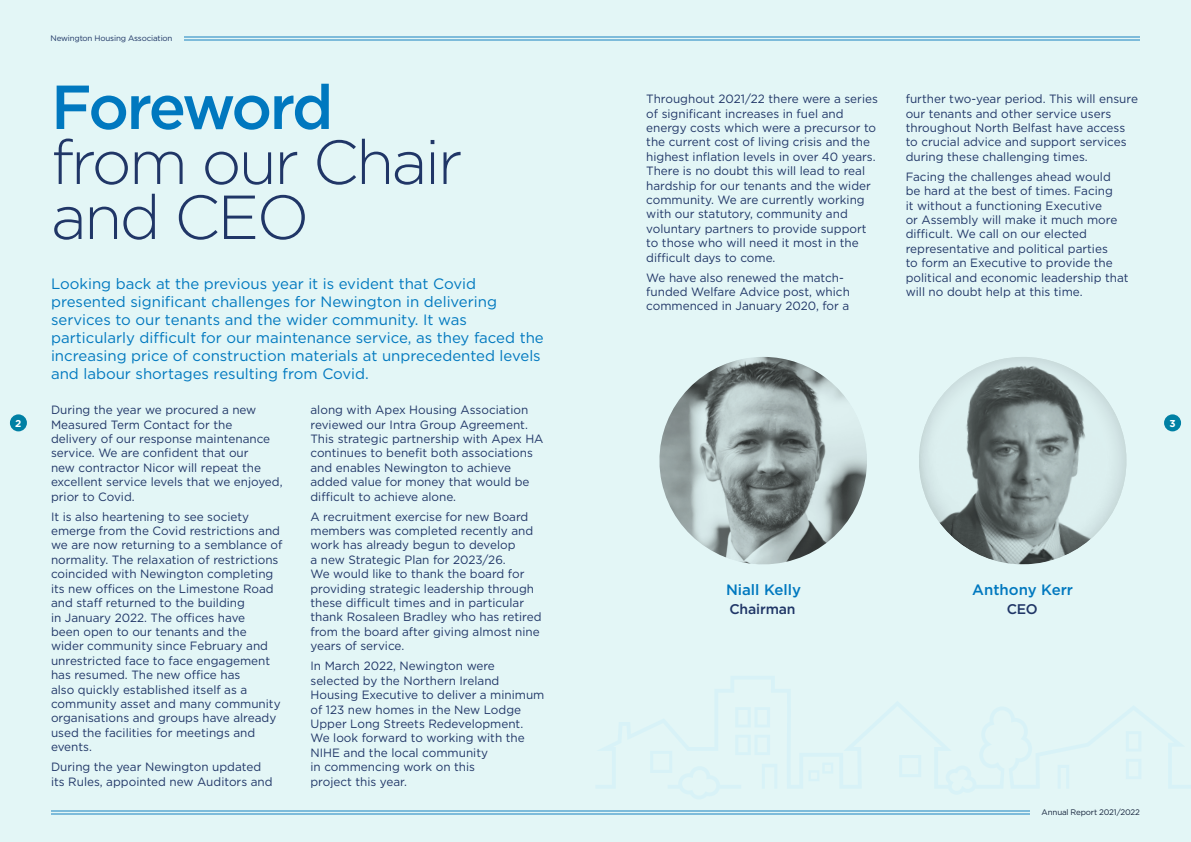
<style>
.page{position:relative;width:1191px;height:842px;background:#e3f6f6}
.page>*{position:absolute;margin:0;border:0;box-sizing:border-box;transform-origin:0 0}
.t1{font:300 62px/55px "Gotham";letter-spacing:-.04em;color:#203667}
.t2{font:500 62px "Gotham";letter-spacing:-.055em;color:#0078bf}
.t3{font:15px/18px "Gotham";color:#0078bf}
.t4{font:500 15px "Gotham";color:#0078bf}
.t5{font:500 14px "Gotham";letter-spacing:-.01em;color:#203667}
.t6{font:12px/14.4px "Gotham";color:#203667}
.t7{font:700 10px "Gotham";color:#fff}
.t8{font:8px "Gotham";letter-spacing:-.02em;color:#203667}
.t9{font:8px "Gotham";letter-spacing:-.02em;color:#17243d}
</style>
<div class="page">
<img style="left:659px;top:357px;width:208px;height:208px">
<svg style="left:919px;top:357px;width:208px;height:208px"></svg>
<svg style="left:596px;top:676px;width:595px;height:118px"></svg>
<svg style="left:808px;top:763px;width:25px;height:18px"></svg>
<svg style="left:650px;top:735px;width:127px;height:64px"></svg>
<div style="left:1164px;top:414px;width:17px;height:17px;background:#0080a4;border-radius:50%"></div>
<div style="left:10px;top:414px;width:17px;height:17px;background:#0080a4;border-radius:50%"></div>
<p class="t8" style="left:51px;top:34px;width:123px">Newington Housing Association</p>
<h1 class="t2" style="left:51px;top:72px;width:284px">Foreword</h1>
<h1 class="t1" style="left:51px;top:133px;width:413px">from our Chair and CEO</h1>
<p class="t3" style="left:51px;top:275px;width:494px">Looking back at the previous year it is evident that Covid presented significant challenges for Newington in delivering services to our tenants and the wider community. It was particularly difficult for our maintenance service, as they faced the increasing price of construction materials at unprecedented levels and labour shortages resulting from Covid.</p>
<p class="t6" style="left:646px;top:92px;width:233px">Throughout 2021/22 there were a series of significant increases in fuel and energy costs which were a precursor to the current cost of living crisis and the highest inflation levels in over 40 years.<br>There is no doubt this will lead to real hardship for our tenants and the wider community. We are currently working with our statutory, community and voluntary partners to provide support to those who will need it most in the difficult days to come.</p>
<p class="t6" style="left:646px;top:270px;width:205px">We have also renewed the match&shy;funded Welfare Advice post, which commenced in January 2020, for a</p>
<p class="t6" style="left:905px;top:92px;width:234px">further two-year period. This will ensure our tenants and other service users throughout North Belfast have access to crucial advice and support services during these challenging times.</p>
<p class="t6" style="left:905px;top:169px;width:224px">Facing the challenges ahead would be hard at the best of times. Facing<br>it without a functioning Executive<br>or Assembly will make it much more difficult. We call on our elected representative and political parties<br>to form an Executive to provide the political and economic leadership that will no doubt help at this time.</p>
<p class="t6" style="left:310px;top:402px;width:235px">along with Apex Housing Association reviewed our Intra Group Agreement.<br>This strategic partnership with Apex HA continues to benefit both associations and enables Newington to achieve added value for money that would be difficult to achieve alone.</p>
<p class="t6" style="left:310px;top:509px;width:232px">A recruitment exercise for new Board members was completed recently and work has already begun to develop<br>a new Strategic Plan for 2023/26.<br>We would like to thank the board for providing strategic leadership through these difficult times and in particular thank Rosaleen Bradley who has retired from the board after giving almost nine years of service.</p>
<p class="t6" style="left:310px;top:659px;width:235px">In March 2022, Newington were selected by the Northern Ireland<br>Housing Executive to deliver a minimum of 123 new homes in the New Lodge<br>Upper Long Streets Redevelopment.<br>We look forward to working with the<br>NIHE and the local community<br>in commencing work on this<br>project this year.</p>
<p class="t6" style="left:51px;top:403px;width:233px">During the year we procured a new<br>Measured Term Contact for the<br>delivery of our response maintenance service. We are confident that our<br>new contractor Nicor will repeat the excellent service levels that we enjoyed, prior to Covid.</p>
<p class="t6" style="left:51px;top:509px;width:233px">It is also heartening to see society emerge from the Covid restrictions and we are now returning to a semblance of normality. The relaxation of restrictions coincided with Newington completing its new offices on the Limestone Road and staff returned to the building<br>in January 2022. The offices have<br>been open to our tenants and the wider community since February and unrestricted face to face engagement has resumed. The new office has<br>also quickly established itself as a community asset and many community organisations and groups have already used the facilities for meetings and events.</p>
<p class="t6" style="left:51px;top:759px;width:223px">During the year Newington updated its Rules, appointed new Auditors and</p>
<p class="t7" style="left:15px;top:417px;width:8px">2</p>
<p class="t7" style="left:1169px;top:417px;width:8px">3</p>
<p class="t4" style="left:726px;top:581px;width:77px">Niall Kelly</p>
<p class="t5" style="left:729px;top:601px;width:68px">Chairman</p>
<p class="t4" style="left:972px;top:581px;width:102px">Anthony Kerr</p>
<p class="t5" style="left:1007px;top:601px;width:32px">CEO</p>
<p class="t9" style="left:1041px;top:807px;width:100px">Annual Report 2021/2022</p>
</div>
